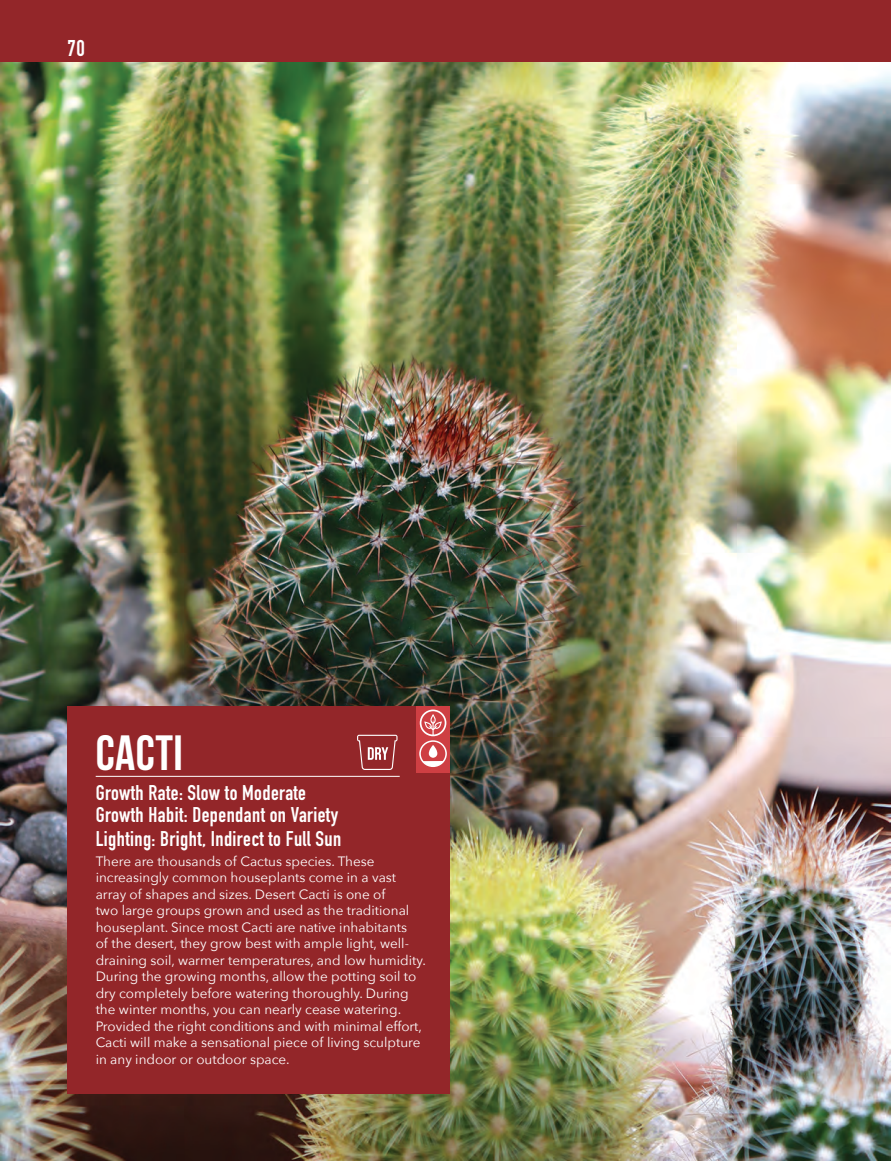
<style>
.page{position:relative;width:891px;height:1161px;background:#fff}
.page>*{position:absolute;margin:0;border:0;box-sizing:border-box;transform-origin:0 0}
.t1{font:49.5px "Bebas Neue";letter-spacing:.01em;color:#fff}
.t2{font:700 22.5px "DIN Condensed";color:#fff}
.t3{font:700 21px "DIN Condensed";letter-spacing:.02em;color:#fff}
.t4{font:13.5px/16.5px "Avenir Next";color:#fff}
</style>
<div class="page">
<img style="left:0;top:61px;width:891px;height:1100px">
<div style="left:0;top:0;width:891px;height:61px;background:#932629"></div>
<div style="left:68px;top:706px;width:382px;height:388px;background:#932629"></div>
<hr style="left:96px;top:776px;width:304px;height:1px;background:#fff">
<div style="left:416px;top:706px;width:34px;height:67px;background:#ce3f43"></div>
<svg style="left:419px;top:710px;width:28px;height:57px"></svg>
<svg style="left:357px;top:735px;width:41px;height:35px"></svg>
<p class="t2" style="left:68px;top:33px;width:19px">70</p>
<p class="t1" style="left:96px;top:726px;width:89px">CACTI</p>
<p class="t3" style="left:96px;top:778px;width:212px">Growth Rate: Slow to Moderate</p>
<p class="t3" style="left:96px;top:801px;width:244px">Growth Habit: Dependant on Variety</p>
<p class="t3" style="left:96px;top:825px;width:247px">Lighting: Bright, Indirect to Full Sun</p>
<p class="t4" style="left:96px;top:852px;width:332px">There are thousands of Cactus species. These increasingly common houseplants come in a vast array of shapes and sizes. Desert Cacti is one of<br>two large groups grown and used as the traditional houseplant. Since most Cacti are native inhabitants<br>of the desert, they grow best with ample light, well&shy;draining soil, warmer temperatures, and low humidity.<br>During the growing months, allow the potting soil to dry completely before watering thoroughly. During the winter months, you can nearly cease watering.<br>Provided the right conditions and with minimal effort, Cacti will make a sensational piece of living sculpture in any indoor or outdoor space.</p>
</div>
